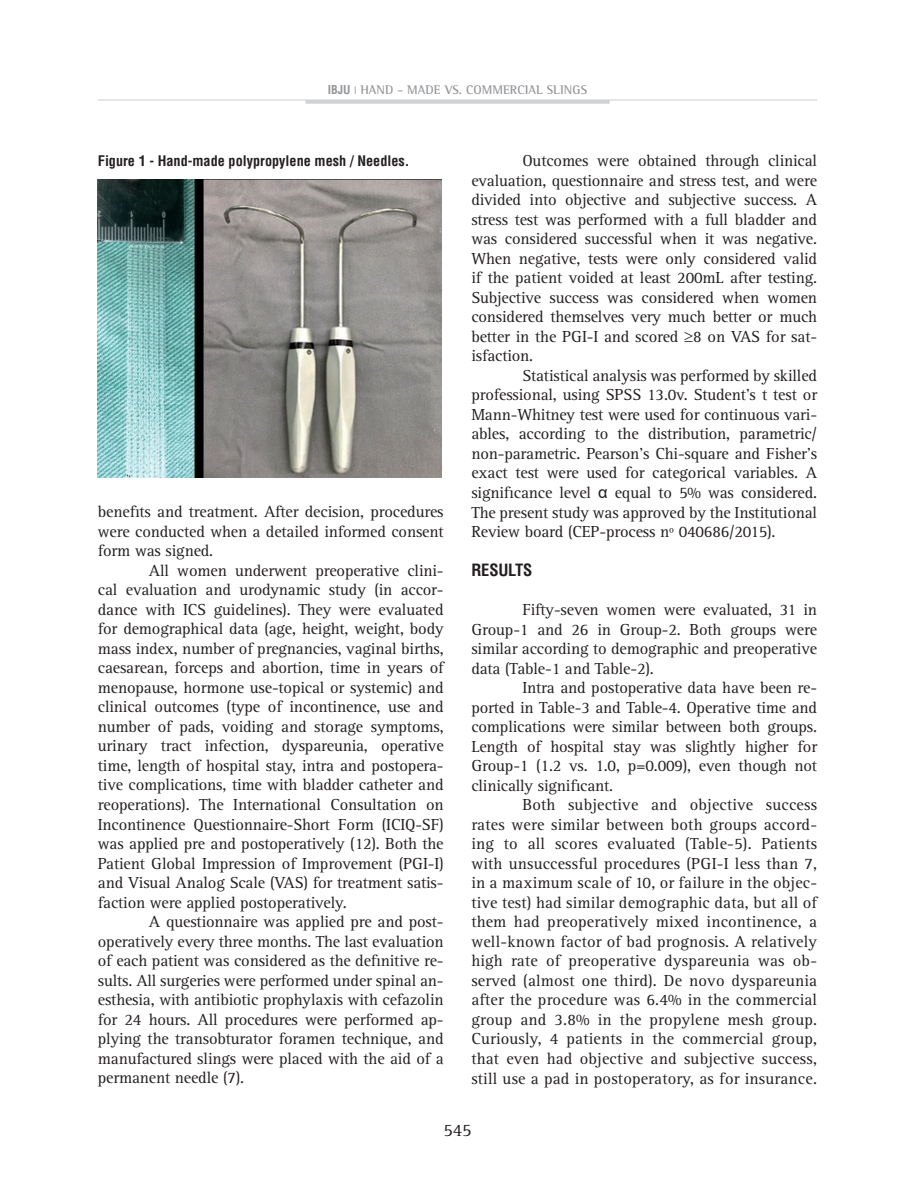
<style>
.page{position:relative;width:898px;height:1200px;background:#fff}
.page>*{position:absolute;margin:0;border:0;box-sizing:border-box;transform-origin:0 0}
.t1{font:18px "Rotis Serif";color:#231f20}
.t2{font:16.5px/19.5px "Rotis Serif";letter-spacing:-.01em;color:#231f20;text-align:justify}
.t3{font:700 condensed 16.5px "Helvetica";letter-spacing:-.01em;color:#231f20}
.t4{font:700 condensed 14.25px "Helvetica";color:#231f20}
.t5{font:700 12.75px "Rotis Semi Serif";color:#939598}
.s1{font-family:"Helvetica";font-stretch:condensed;font-size:12px}
.s2{font-family:"Arial"}
</style>
<div class="page">
<hr style="left:98px;top:99px;width:718px;height:2px;background:#dcdddf">
<hr style="left:305px;top:100px;width:304px;height:4px;background:#d1d2d4">
<img style="left:98px;top:180px;width:344px;height:298px">
<p class="t5" style="left:328px;top:82px;width:261px"><span class="s1">ibju</span> <sup>|</sup> HAND - MADE VS. COMMERCIAL SLINGS</p>
<p class="t4" style="left:98px;top:152px;width:313px">Figure 1 - Hand-made polypropylene mesh / Needles.</p>
<p class="t2" style="left:98px;top:502px;width:347px">benefits and treatment. After decision, procedures were conducted when a detailed informed consent form was signed.</p>
<p class="t2" style="left:98px;top:561px;width:347px;text-indent:51px">All women underwent preoperative clini&shy;cal evaluation and urodynamic study (in accor&shy;dance with ICS guidelines). They were evaluated for demographical data (age, height, weight, body mass index, number of pregnancies, vaginal births, caesarean, forceps and abortion, time in years of menopause, hormone use-topical or systemic) and clinical outcomes (type of incontinence, use and number of pads, voiding and storage symptoms, urinary tract infection, dyspareunia, operative time, length of hospital stay, intra and postopera&shy;tive complications, time with bladder catheter and reoperations). The International Consultation on Incontinence Questionnaire-Short Form (ICIQ-SF) was applied pre and postoperatively (12). Both the Patient Global Impression of Improvement (PGI-I) and Visual Analog Scale (VAS) for treatment satis&shy;faction were applied postoperatively.</p>
<p class="t2" style="left:98px;top:912px;width:347px;text-indent:51px">A questionnaire was applied pre and post&shy;operatively every three months. The last evaluation of each patient was considered as the definitive re&shy;sults. All surgeries were performed under spinal an&shy;esthesia, with antibiotic prophylaxis with cefazolin for 24 hours. All procedures were performed ap&shy;plying the transobturator foramen technique, and manufactured slings were placed with the aid of a permanent needle (7).</p>
<p class="t2" style="left:471px;top:151px;width:347px;text-indent:51px">Outcomes were obtained through clinical evaluation, questionnaire and stress test, and were divided into objective and subjective success. A stress test was performed with a full bladder and was considered successful when it was negative.<br>When negative, tests were only considered valid if the patient voided at least 200mL after testing.<br>Subjective success was considered when women considered themselves very much better or much better in the PGI-I and scored ≥8 on VAS for sat&shy;isfaction.</p>
<p class="t2" style="left:471px;top:366px;width:347px;text-indent:51px">Statistical analysis was performed by skilled professional, using SPSS 13.0v. Student’s t test or Mann-Whitney test were used for continuous vari&shy;ables, according to the distribution, parametric/ non-parametric. Pearson’s Chi-square and Fisher’s exact test were used for categorical variables. A significance level <span class="s2">α</span> equal to 5% was considered.<br>The present study was approved by the Institutional Review board (CEP-process nº 040686/2015).</p>
<p class="t3" style="left:471px;top:559px;width:63px">RESULTS</p>
<p class="t2" style="left:471px;top:600px;width:347px;text-indent:51px">Fifty-seven women were evaluated, 31 in Group-1 and 26 in Group-2. Both groups were similar according to demographic and preoperative data (Table-1 and Table-2).</p>
<p class="t2" style="left:471px;top:678px;width:347px;text-indent:51px">Intra and postoperative data have been re&shy;ported in Table-3 and Table-4. Operative time and complications were similar between both groups.<br>Length of hospital stay was slightly higher for Group-1 (1.2 vs. 1.0, p=0.009), even though not clinically significant.</p>
<p class="t2" style="left:471px;top:795px;width:347px;text-indent:51px">Both subjective and objective success rates were similar between both groups accord&shy;ing to all scores evaluated (Table-5). Patients with unsuccessful procedures (PGI-I less than 7, in a maximum scale of 10, or failure in the objec&shy;tive test) had similar demographic data, but all of them had preoperatively mixed incontinence, a well-known factor of bad prognosis. A relatively high rate of preoperative dyspareunia was ob&shy;served (almost one third). De novo dyspareunia after the procedure was 6.4% in the commercial group and 3.8% in the propylene mesh group.<br>Curiously, 4 patients in the commercial group, that even had objective and subjective success, still use a pad in postoperatory, as for insurance.</p>
<p class="t1" style="left:443px;top:1119px;width:30px">545</p>
</div>
